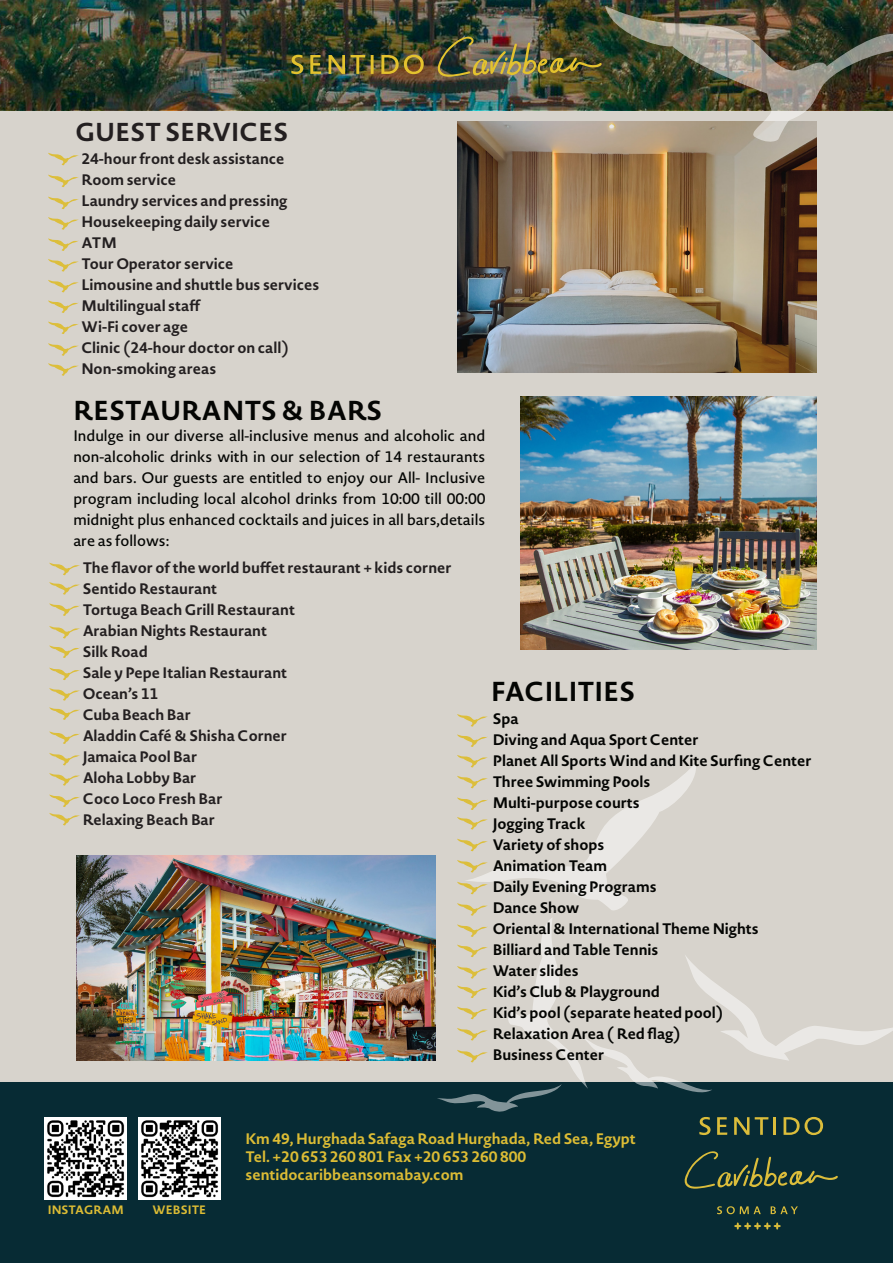
<style>
.page{position:relative;width:893px;height:1263px;background:#d7d3cc}
.page>*{position:absolute;margin:0;border:0;box-sizing:border-box;transform-origin:0 0}
.Body_text_1_-_left_justify{font:700 27px "Novel Sans Pro";color:#040503}
.Body_text_1_-_left_justify-2{font:700 25.5px "Novel Sans Pro";color:#231f20}
.Body_text_1_-_left{font:700 15px "Novel Sans Pro";color:#231f20}
.Body_text_1_-_left-2{font:700 15px "Novel Sans Pro";color:#040503}
.Body_text_1_-_left_justify-3{font:500 15px/21px "Novel Sans Pro";color:#040503;text-align:justify}
.Body_text_1_-_left_justify-4{font:700 15px "Novel Sans Pro";color:#dcbc34}
.Body_text_1_-_left_justify-5{font:700 12px "Novel Sans Pro";color:#dcbc34}
</style>
<div class="page">
<img style="left:0;top:0;width:893px;height:110px">
<div style="left:0;top:1082px;width:893px;height:181px;background:#072b34"></div>
<svg style="left:684px;top:1151px;width:154px;height:38px"></svg>
<svg style="left:717px;top:1206px;width:44px;height:8px"></svg>
<svg style="left:771px;top:1206px;width:27px;height:8px"></svg>
<svg style="left:734px;top:1222px;width:47px;height:8px"></svg>
<img style="left:457px;top:143px;width:360px;height:230px">
<img style="left:521px;top:396px;width:296px;height:254px">
<img style="left:76px;top:855px;width:360px;height:206px">
<svg style="left:48px;top:153px;width:31px;height:12px"></svg>
<svg style="left:48px;top:197px;width:31px;height:12px"></svg>
<svg style="left:48px;top:238px;width:31px;height:13px"></svg>
<svg style="left:48px;top:175px;width:31px;height:12px"></svg>
<svg style="left:48px;top:217px;width:31px;height:13px"></svg>
<svg style="left:48px;top:259px;width:31px;height:13px"></svg>
<svg style="left:48px;top:280px;width:31px;height:12px"></svg>
<svg style="left:48px;top:300px;width:31px;height:13px"></svg>
<svg style="left:48px;top:321px;width:30px;height:13px"></svg>
<svg style="left:48px;top:343px;width:31px;height:13px"></svg>
<svg style="left:48px;top:363px;width:31px;height:13px"></svg>
<svg style="left:49px;top:563px;width:31px;height:12px"></svg>
<svg style="left:49px;top:626px;width:31px;height:12px"></svg>
<svg style="left:49px;top:603px;width:31px;height:13px"></svg>
<svg style="left:49px;top:582px;width:31px;height:13px"></svg>
<svg style="left:49px;top:645px;width:31px;height:13px"></svg>
<svg style="left:49px;top:667px;width:31px;height:13px"></svg>
<svg style="left:49px;top:688px;width:31px;height:13px"></svg>
<svg style="left:49px;top:707px;width:31px;height:13px"></svg>
<svg style="left:49px;top:731px;width:31px;height:13px"></svg>
<svg style="left:49px;top:753px;width:31px;height:12px"></svg>
<svg style="left:49px;top:773px;width:31px;height:13px"></svg>
<svg style="left:49px;top:794px;width:31px;height:13px"></svg>
<svg style="left:457px;top:714px;width:31px;height:13px"></svg>
<svg style="left:457px;top:734px;width:31px;height:13px"></svg>
<svg style="left:437px;top:755px;width:456px;height:380px"></svg>
<img style="left:45px;top:1117px;width:82px;height:82px">
<img style="left:138px;top:1117px;width:82px;height:82px">
<svg style="left:49px;top:813px;width:31px;height:12px"></svg>
<img style="left:291px;top:6px;width:602px;height:137px">
<p class="Body_text_1_-_left_justify-2" style="left:75px;top:113px;width:215px">GUEST SERVICES</p>
<p class="Body_text_1_-_left" style="left:82px;top:148px;width:204px">24-hour front desk assistance</p>
<p class="Body_text_1_-_left" style="left:82px;top:169px;width:96px">Room service</p>
<p class="Body_text_1_-_left" style="left:82px;top:190px;width:207px">Laundry services and pressing</p>
<p class="Body_text_1_-_left" style="left:82px;top:211px;width:190px">Housekeeping daily service</p>
<p class="Body_text_1_-_left" style="left:82px;top:232px;width:37px">ATM</p>
<p class="Body_text_1_-_left" style="left:82px;top:253px;width:153px">Tour Operator service</p>
<p class="Body_text_1_-_left" style="left:82px;top:274px;width:239px">Limousine and shuttle bus services</p>
<p class="Body_text_1_-_left" style="left:82px;top:295px;width:121px">Multilingual staff</p>
<p class="Body_text_1_-_left" style="left:82px;top:316px;width:108px">Wi-Fi cover age</p>
<p class="Body_text_1_-_left" style="left:82px;top:337px;width:209px">Clinic (24-hour doctor on call)</p>
<p class="Body_text_1_-_left" style="left:82px;top:358px;width:136px">Non-smoking areas</p>
<p class="Body_text_1_-_left_justify" style="left:73px;top:391px;width:310px">RESTAURANTS &amp; BARS</p>
<p class="Body_text_1_-_left_justify-3" style="left:73px;top:425px;width:414px">Indulge in our diverse all-inclusive menus and alcoholic and non-alcoholic drinks with in our selection of 14 restaurants and bars. Our guests are entitled to enjoy our All- Inclusive program including local alcohol drinks from 10:00 till 00:00 midnight plus enhanced cocktails and juices in all bars,details are as follows:</p>
<p class="Body_text_1_-_left" style="left:83px;top:556px;width:370px">The flavor of the world buffet restaurant + kids corner</p>
<p class="Body_text_1_-_left" style="left:83px;top:577px;width:136px">Sentido Restaurant</p>
<p class="Body_text_1_-_left" style="left:83px;top:598px;width:214px">Tortuga Beach Grill Restaurant</p>
<p class="Body_text_1_-_left" style="left:83px;top:619px;width:186px">Arabian Nights Restaurant</p>
<p class="Body_text_1_-_left" style="left:83px;top:640px;width:66px">Silk Road</p>
<p class="Body_text_1_-_left" style="left:83px;top:661px;width:206px">Sale y Pepe Italian Restaurant</p>
<p class="Body_text_1_-_left" style="left:83px;top:682px;width:77px">Ocean’s 11</p>
<p class="Body_text_1_-_left" style="left:83px;top:703px;width:109px">Cuba Beach Bar</p>
<p class="Body_text_1_-_left" style="left:83px;top:724px;width:206px">Aladdin Café &amp; Shisha Corner</p>
<p class="Body_text_1_-_left" style="left:83px;top:745px;width:116px">Jamaica Pool Bar</p>
<p class="Body_text_1_-_left" style="left:83px;top:766px;width:115px">Aloha Lobby Bar</p>
<p class="Body_text_1_-_left" style="left:83px;top:787px;width:141px">Coco Loco Fresh Bar</p>
<p class="Body_text_1_-_left" style="left:83px;top:808px;width:134px">Relaxing Beach Bar</p>
<p class="Body_text_1_-_left_justify" style="left:491px;top:672px;width:146px">FACILITIES</p>
<p class="Body_text_1_-_left-2" style="left:493px;top:707px;width:27px">Spa</p>
<p class="Body_text_1_-_left-2" style="left:493px;top:728px;width:207px">Diving and Aqua Sport Center</p>
<p class="Body_text_1_-_left-2" style="left:493px;top:749px;width:320px">Planet All Sports Wind and Kite Surfing Center</p>
<p class="Body_text_1_-_left-2" style="left:493px;top:770px;width:159px">Three Swimming Pools</p>
<p class="Body_text_1_-_left-2" style="left:493px;top:791px;width:148px">Multi-purpose courts</p>
<p class="Body_text_1_-_left-2" style="left:493px;top:812px;width:94px">Jogging Track</p>
<p class="Body_text_1_-_left-2" style="left:493px;top:833px;width:113px">Variety of shops</p>
<p class="Body_text_1_-_left-2" style="left:493px;top:854px;width:116px">Animation Team</p>
<p class="Body_text_1_-_left-2" style="left:493px;top:875px;width:165px">Daily Evening Programs</p>
<p class="Body_text_1_-_left-2" style="left:493px;top:896px;width:88px">Dance Show</p>
<p class="Body_text_1_-_left-2" style="left:493px;top:917px;width:267px">Oriental &amp; International Theme Nights</p>
<p class="Body_text_1_-_left-2" style="left:493px;top:938px;width:167px">Billiard and Table Tennis</p>
<p class="Body_text_1_-_left-2" style="left:493px;top:959px;width:87px">Water slides</p>
<p class="Body_text_1_-_left-2" style="left:493px;top:980px;width:169px">Kid’s Club &amp; Playground</p>
<p class="Body_text_1_-_left-2" style="left:493px;top:1001px;width:232px">Kid’s pool (separate heated pool)</p>
<p class="Body_text_1_-_left-2" style="left:493px;top:1022px;width:189px">Relaxation Area ( Red flag)</p>
<p class="Body_text_1_-_left-2" style="left:493px;top:1043px;width:113px">Business Center</p>
<p class="Body_text_1_-_left_justify-5" style="left:48px;top:1201px;width:78px">INSTAGRAM</p>
<p class="Body_text_1_-_left_justify-5" style="left:152px;top:1201px;width:55px">WEBSITE</p>
<p class="Body_text_1_-_left_justify-4" style="left:246px;top:1128px;width:392px">Km 49, Hurghada Safaga Road Hurghada, Red Sea, Egypt</p>
<p class="Body_text_1_-_left_justify-4" style="left:246px;top:1146px;width:282px">Tel. +20 653 260 801 Fax +20 653 260 800</p>
<p class="Body_text_1_-_left_justify-4" style="left:246px;top:1164px;width:219px">sentidocaribbeansomabay.com</p>
</div>
